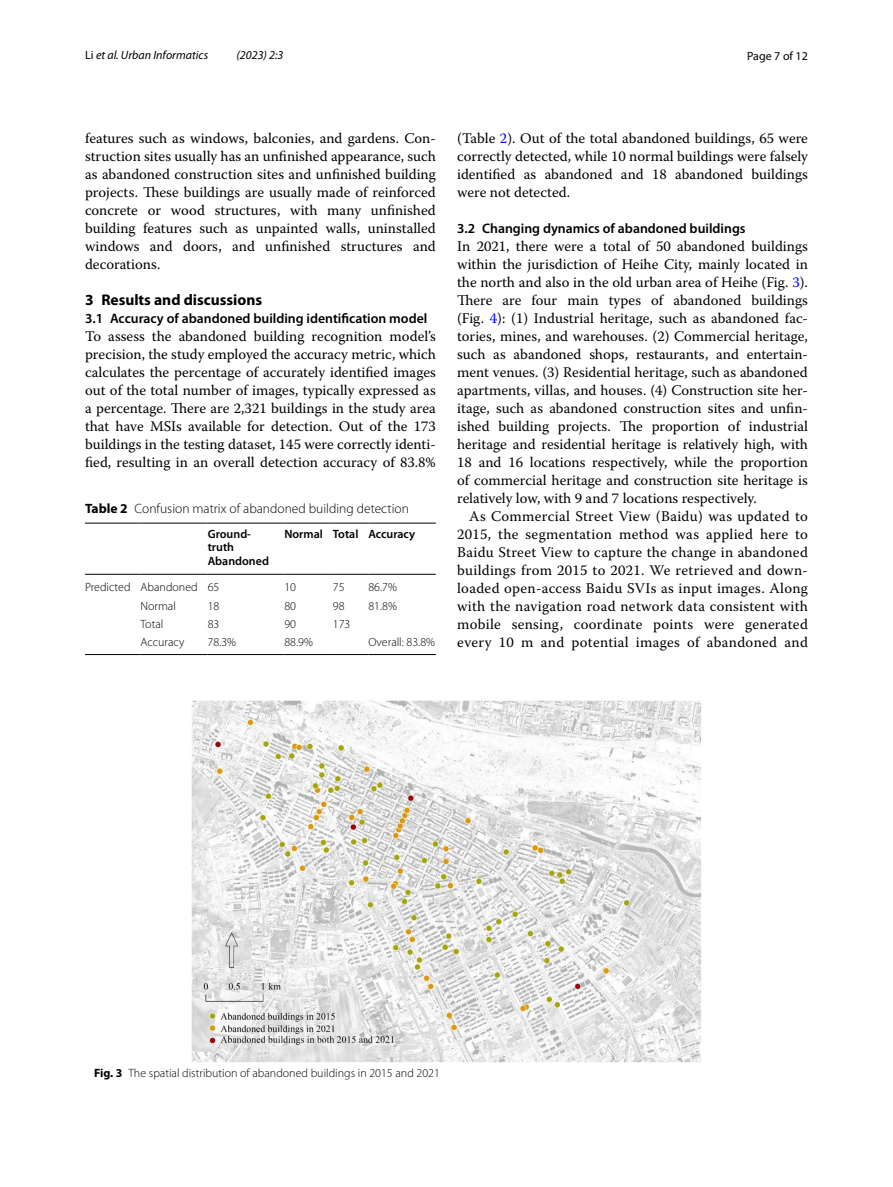
<style>
.page{position:relative;width:893px;height:1187px;background:#fff}
.page>*{position:absolute;margin:0;border:0;box-sizing:border-box;transform-origin:0 0}
.t1{font:700 15.45px "Myriad Pro";color:#000}
.t2{font:14.7px/18px "Warnock Pro";color:#000;text-align:justify}
.t3{font:600 13.8px "Myriad Pro";color:#000}
.t4{font:300 13.5px "Myriad Pro";color:#000}
.t5{font:300 12px "Myriad Pro";color:#000}
.t6{font:600 12px/13.5px "Myriad Pro";color:#000}
.t7{font:italic 12px "Myriad Pro";color:#000}
.t8{font:12px "Myriad Pro";color:#000}
.s1{font-style:normal}
.s2{font-weight:700}
.s3{color:#00f}
</style>
<div class="page">
<hr style="left:85px;top:523px;width:55px;height:1px;background:#000">
<hr style="left:140px;top:523px;width:68px;height:1px;background:#000">
<hr style="left:85px;top:574px;width:55px;height:1px;background:#000">
<hr style="left:140px;top:574px;width:68px;height:1px;background:#000">
<hr style="left:208px;top:523px;width:76px;height:1px;background:#000">
<hr style="left:208px;top:574px;width:76px;height:1px;background:#000">
<hr style="left:284px;top:523px;width:49px;height:1px;background:#000">
<hr style="left:284px;top:574px;width:49px;height:1px;background:#000">
<hr style="left:333px;top:523px;width:35px;height:1px;background:#000">
<hr style="left:333px;top:574px;width:35px;height:1px;background:#000">
<hr style="left:368px;top:523px;width:68px;height:1px;background:#000">
<hr style="left:368px;top:574px;width:68px;height:1px;background:#000">
<hr style="left:85px;top:654px;width:55px;height:1px;background:#000">
<hr style="left:140px;top:654px;width:68px;height:1px;background:#000">
<hr style="left:208px;top:654px;width:76px;height:1px;background:#000">
<hr style="left:284px;top:654px;width:49px;height:1px;background:#000">
<hr style="left:333px;top:654px;width:35px;height:1px;background:#000">
<hr style="left:368px;top:654px;width:68px;height:1px;background:#000">
<img style="left:191px;top:700px;width:510px;height:361px">
<p class="t7" style="left:85px;top:48px;width:125px"><span class="s1">Li</span> et al. Urban Informatics</p>
<p class="t7" style="left:237px;top:48px;width:48px">(2023) 2:3</p>
<p class="t8" style="left:747px;top:48px;width:62px">Page 7 of 12</p>
<p class="t2" style="left:85px;top:128px;width:352px">features such as windows, balconies, and gardens. Con&shy;struction sites usually has an unfinished appearance, such as abandoned construction sites and unfinished building projects. These buildings are usually made of reinforced concrete or wood structures, with many unfinished building features such as unpainted walls, uninstalled windows and doors, and unfinished structures and decorations.</p>
<p class="t1" style="left:85px;top:289px;width:179px">3 Results and discussions</p>
<p class="t3" style="left:85px;top:309px;width:344px">3.1 Accuracy of abandoned building identification model</p>
<p class="t2" style="left:85px;top:326px;width:352px">To assess the abandoned building recognition model’s precision, the study employed the accuracy metric, which calculates the percentage of accurately identified images out of the total number of images, typically expressed as a percentage. There are 2,321 buildings in the study area that have MSIs available for detection. Out of the 173 buildings in the testing dataset, 145 were correctly identi&shy;fied, resulting in an overall detection accuracy of 83.8%</p>
<p class="t4" style="left:85px;top:501px;width:325px"><span class="s2">Table 2</span> Confusion matrix of abandoned building detection</p>
<p class="t6" style="left:208px;top:526px;width:63px">Ground&shy;truth<br>Abandoned</p>
<p class="t6" style="left:284px;top:526px;width:132px">Normal Total Accuracy</p>
<p class="t5" style="left:85px;top:580px;width:136px">Predicted Abandoned 65</p>
<p class="t5" style="left:284px;top:580px;width:13px">10</p>
<p class="t5" style="left:333px;top:580px;width:13px">75</p>
<p class="t5" style="left:368px;top:580px;width:30px">86.7%</p>
<p class="t5" style="left:140px;top:599px;width:37px">Normal</p>
<p class="t5" style="left:208px;top:599px;width:13px">18</p>
<p class="t5" style="left:284px;top:599px;width:13px">80</p>
<p class="t5" style="left:333px;top:599px;width:13px">98</p>
<p class="t5" style="left:368px;top:599px;width:30px">81.8%</p>
<p class="t5" style="left:140px;top:617px;width:24px">Total</p>
<p class="t5" style="left:208px;top:617px;width:13px">83</p>
<p class="t5" style="left:284px;top:617px;width:13px">90</p>
<p class="t5" style="left:333px;top:617px;width:19px">173</p>
<p class="t5" style="left:140px;top:635px;width:45px">Accuracy</p>
<p class="t5" style="left:208px;top:635px;width:30px">78.3%</p>
<p class="t5" style="left:284px;top:635px;width:30px">88.9%</p>
<p class="t5" style="left:368px;top:635px;width:68px">Overall: 83.8%</p>
<p class="t2" style="left:457px;top:128px;width:352px">(Table <span class="s3">2</span>). Out of the total abandoned buildings, 65 were correctly detected, while 10 normal buildings were falsely identified as abandoned and 18 abandoned buildings were not detected.</p>
<p class="t3" style="left:457px;top:219px;width:290px">3.2 Changing dynamics of abandoned buildings</p>
<p class="t2" style="left:457px;top:236px;width:352px">In 2021, there were a total of 50 abandoned buildings within the jurisdiction of Heihe City, mainly located in the north and also in the old urban area of Heihe (Fig. <span class="s3">3</span>).<br>There are four main types of abandoned buildings (Fig. <span class="s3">4</span>): (1) Industrial heritage, such as abandoned fac&shy;tories, mines, and warehouses. (2) Commercial heritage, such as abandoned shops, restaurants, and entertain&shy;ment venues. (3) Residential heritage, such as abandoned apartments, villas, and houses. (4) Construction site her&shy;itage, such as abandoned construction sites and unfin&shy;ished building projects. The proportion of industrial heritage and residential heritage is relatively high, with 18 and 16 locations respectively, while the proportion of commercial heritage and construction site heritage is relatively low, with 9 and 7 locations respectively.</p>
<p class="t2" style="left:457px;top:506px;width:352px;text-indent:12px">As Commercial Street View (Baidu) was updated to 2015, the segmentation method was applied here to Baidu Street View to capture the change in abandoned buildings from 2015 to 2021. We retrieved and down&shy;loaded open-access Baidu SVIs as input images. Along with the navigation road network data consistent with mobile sensing, coordinate points were generated every 10 m and potential images of abandoned and</p>
<p class="t5" style="left:94px;top:1066px;width:347px"><span class="s2">Fig. 3</span> The spatial distribution of abandoned buildings in 2015 and 2021</p>
</div>
